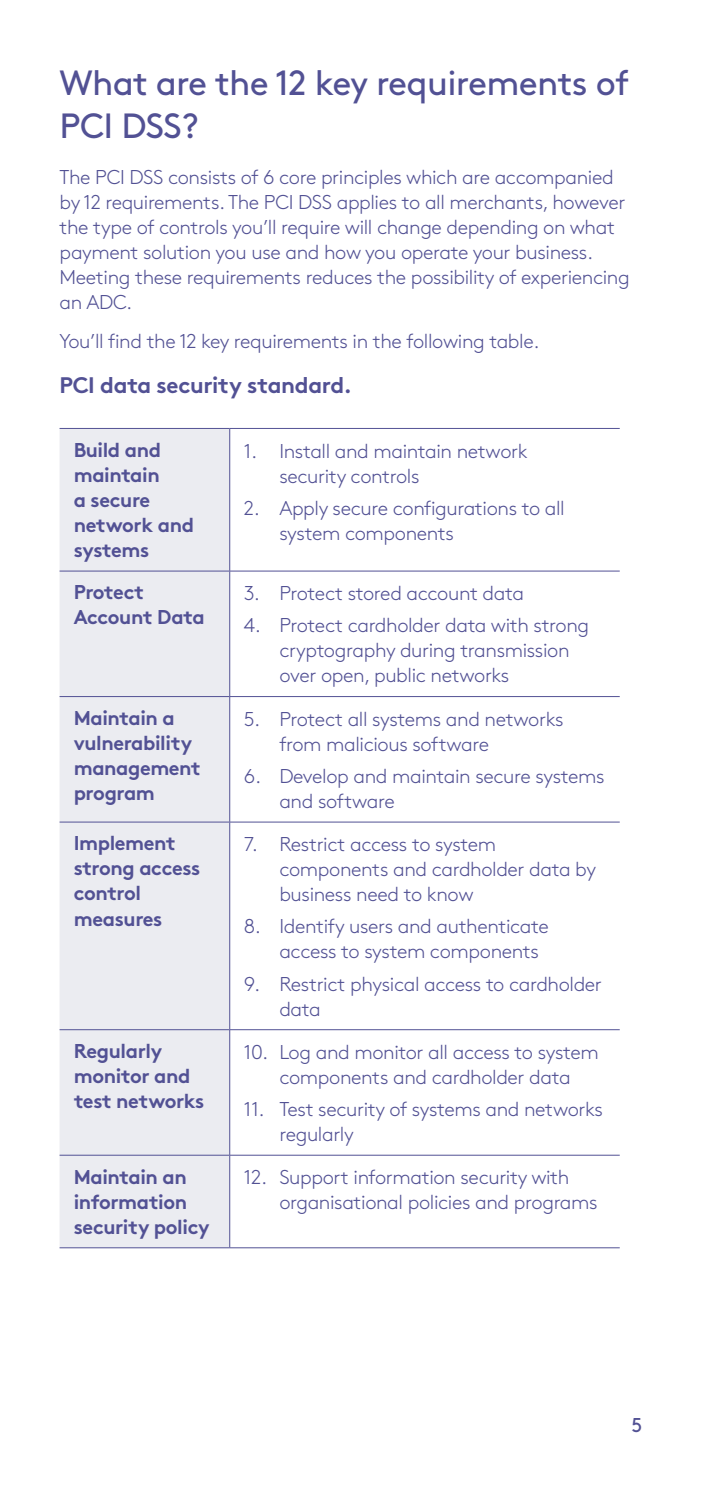
<style>
.page{position:relative;width:702px;height:1489px;background:#fff}
.page>*{position:absolute;margin:0;border:0;box-sizing:border-box;transform-origin:0 0}
.t1{font:35px/42.5px "Brown";letter-spacing:-.02em;color:#525194}
.t2{font:700 22.5px "Brown";letter-spacing:-.02em;color:#525194}
.t3{font:300 20px/25px "Brown";letter-spacing:-.02em;color:#525194}
.Table_Bold{font:700 20px/25px "Brown";letter-spacing:-.02em;color:#525194}
.t4{font:20px "Brown";color:#525194}
</style>
<div class="page">
<div style="left:60px;top:429px;width:169px;height:818px;background:#ebecf1"></div>
<hr style="left:230px;top:428px;width:389px;height:1px;background:#525194">
<hr style="left:230px;top:570px;width:389px;height:1px;background:#525194">
<hr style="left:60px;top:696px;width:170px;height:1px;background:#525194">
<hr style="left:230px;top:696px;width:389px;height:1px;background:#525194">
<hr style="left:60px;top:821px;width:170px;height:1px;background:#525194">
<hr style="left:230px;top:821px;width:389px;height:1px;background:#525194">
<hr style="left:60px;top:1029px;width:170px;height:1px;background:#525194">
<hr style="left:230px;top:1029px;width:389px;height:1px;background:#525194">
<hr style="left:230px;top:1154px;width:389px;height:1px;background:#525194">
<hr style="left:230px;top:1247px;width:389px;height:1px;background:#525194">
<hr style="left:60px;top:428px;width:170px;height:1px;background:#525194">
<hr style="left:229px;top:429px;width:1px;height:141px;background:#525194">
<hr style="left:60px;top:570px;width:170px;height:1px;background:#525194">
<hr style="left:229px;top:571px;width:1px;height:125px;background:#525194">
<hr style="left:229px;top:697px;width:1px;height:124px;background:#525194">
<hr style="left:229px;top:822px;width:1px;height:207px;background:#525194">
<hr style="left:229px;top:1029px;width:1px;height:125px;background:#525194">
<hr style="left:60px;top:1154px;width:170px;height:1px;background:#525194">
<hr style="left:229px;top:1155px;width:1px;height:92px;background:#525194">
<hr style="left:60px;top:1247px;width:170px;height:1px;background:#525194">
<h2 class="t1" style="left:60px;top:59px;width:571px">What are the 12 key requirements of<br>PCI DSS?</h2>
<p class="t3" style="left:60px;top:163px;width:571px">The PCI DSS consists of 6 core principles which are accompanied by 12 requirements. The PCI DSS applies to all merchants, however the type of controls you’ll require will change depending on what payment solution you use and how you operate your business.<br>Meeting these requirements reduces the possibility of experiencing an ADC.</p>
<p class="t3" style="left:60px;top:327px;width:481px">You’ll find the 12 key requirements in the following table.</p>
<h3 class="t2" style="left:60px;top:366px;width:294px">PCI data security standard.</h3>
<p class="Table_Bold" style="left:74px;top:435px;width:122px">Build and maintain<br>a secure network and systems</p>
<p class="t3" style="left:279px;top:437px;width:250px;text-indent:-35px">1. Install and maintain network security controls</p>
<p class="t3" style="left:279px;top:494px;width:287px;text-indent:-35px">2. Apply secure configurations to all system components</p>
<p class="Table_Bold" style="left:74px;top:578px;width:133px">Protect<br>Account Data</p>
<p class="t3" style="left:244px;top:579px;width:282px">3. Protect stored account data</p>
<p class="t3" style="left:279px;top:611px;width:311px;text-indent:-35px">4. Protect cardholder data with strong cryptography during transmission over open, public networks</p>
<p class="Table_Bold" style="left:74px;top:703px;width:129px">Maintain a vulnerability management program</p>
<p class="t3" style="left:279px;top:705px;width:286px;text-indent:-35px">5. Protect all systems and networks from malicious software</p>
<p class="t3" style="left:279px;top:762px;width:327px;text-indent:-35px">6. Develop and maintain secure systems and software</p>
<p class="Table_Bold" style="left:74px;top:828px;width:128px">Implement strong access control measures</p>
<p class="t3" style="left:279px;top:830px;width:318px;text-indent:-35px">7. Restrict access to system components and cardholder data by business need to know</p>
<p class="t3" style="left:279px;top:912px;width:271px;text-indent:-35px">8. Identify users and authenticate access to system components</p>
<p class="t3" style="left:279px;top:969px;width:324px;text-indent:-35px">9. Restrict physical access to cardholder data</p>
<p class="Table_Bold" style="left:74px;top:1036px;width:132px">Regularly monitor and test networks</p>
<p class="t3" style="left:244px;top:1037px;width:356px;text-align:center">10. Log and monitor all access to system components and cardholder data</p>
<p class="t3" style="left:279px;top:1095px;width:325px;text-indent:-35px">11. Test security of systems and networks regularly</p>
<p class="Table_Bold" style="left:74px;top:1161px;width:137px">Maintain an information security policy</p>
<p class="t3" style="left:279px;top:1163px;width:320px;text-indent:-35px">12. Support information security with organisational policies and programs</p>
<p class="t4" style="left:631px;top:1409px;width:12px">5</p>
</div>
